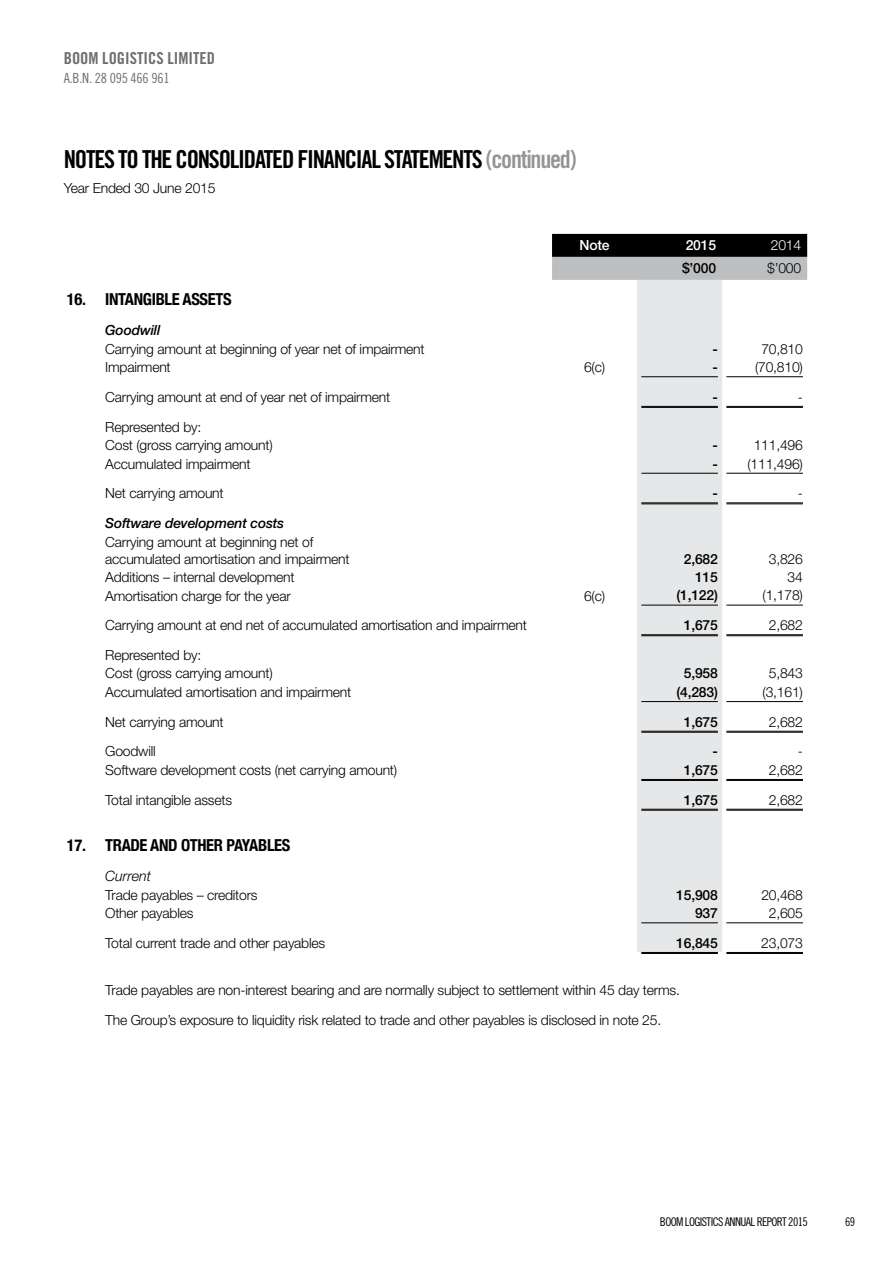
<style>
.page{position:relative;width:893px;height:1263px;background:#fff}
.page>*{position:absolute;margin:0;border:0;box-sizing:border-box;transform-origin:0 0}
.t1{font:24.75px "Trade Gothic Bold Cond Twenty";letter-spacing:-.05em;color:#000}
.t2{font:700 condensed 16.5px "Helvetica Neue";letter-spacing:-.02em;color:#000}
.t3{font:16.5px "Trade Gothic Bold Cond Twenty";color:#6d6e71}
.t4{font:italic 300 14.25px "Helvetica Neue";color:#000}
.t5{font:300 13.95px/18.5px "Helvetica Neue LT Pro";letter-spacing:-.015em;color:#000}
.t6{font:500 13.95px "Helvetica Neue LT Pro";letter-spacing:-.015em;color:#000}
.t7{font:italic 500 13.95px "Helvetica Neue";letter-spacing:-.015em;color:#000}
.t8{font:13.95px "Trade Gothic Cond Eighteen";letter-spacing:-.015em;color:#6d6e71}
.t9{font:500 13.95px "Helvetica Neue LT Pro";letter-spacing:-.015em;color:#fff}
.t10{font:300 13.95px "Helvetica Neue LT Pro";color:#fff}
.t11{font:12px "Trade Gothic Cond Eighteen";letter-spacing:-.05em;color:#000}
.s1{color:#939598}
.s2{font-weight:500}
</style>
<div class="page">
<svg style="left:552px;top:234px;width:255px;height:46px;background:#5f6061"></svg>
<div style="left:637px;top:280px;width:85px;height:672px;background:#e6e7e8"></div>
<hr style="left:641px;top:376px;width:77px;height:1px;background:#000">
<hr style="left:726px;top:376px;width:77px;height:1px;background:#000">
<hr style="left:641px;top:406px;width:77px;height:1px;background:#000">
<hr style="left:641px;top:407px;width:77px;height:1px;background:#000">
<hr style="left:726px;top:406px;width:77px;height:1px;background:#000">
<hr style="left:726px;top:407px;width:77px;height:1px;background:#000">
<hr style="left:641px;top:473px;width:77px;height:1px;background:#000">
<hr style="left:726px;top:473px;width:77px;height:1px;background:#000">
<hr style="left:641px;top:503px;width:77px;height:1px;background:#000">
<hr style="left:641px;top:504px;width:77px;height:1px;background:#000">
<hr style="left:726px;top:503px;width:77px;height:1px;background:#000">
<hr style="left:726px;top:504px;width:77px;height:1px;background:#000">
<hr style="left:641px;top:605px;width:77px;height:1px;background:#000">
<hr style="left:726px;top:605px;width:77px;height:1px;background:#000">
<hr style="left:641px;top:634px;width:77px;height:1px;background:#000">
<hr style="left:641px;top:635px;width:77px;height:1px;background:#000">
<hr style="left:726px;top:634px;width:77px;height:1px;background:#000">
<hr style="left:726px;top:635px;width:77px;height:1px;background:#000">
<hr style="left:641px;top:701px;width:77px;height:1px;background:#000">
<hr style="left:726px;top:701px;width:77px;height:1px;background:#000">
<hr style="left:641px;top:731px;width:77px;height:1px;background:#000">
<hr style="left:641px;top:732px;width:77px;height:1px;background:#000">
<hr style="left:726px;top:731px;width:77px;height:1px;background:#000">
<hr style="left:726px;top:732px;width:77px;height:1px;background:#000">
<hr style="left:641px;top:779px;width:77px;height:1px;background:#000">
<hr style="left:641px;top:780px;width:77px;height:1px;background:#000">
<hr style="left:726px;top:779px;width:77px;height:1px;background:#000">
<hr style="left:726px;top:780px;width:77px;height:1px;background:#000">
<hr style="left:641px;top:809px;width:77px;height:1px;background:#000">
<hr style="left:641px;top:810px;width:77px;height:1px;background:#000">
<hr style="left:726px;top:809px;width:77px;height:1px;background:#000">
<hr style="left:726px;top:810px;width:77px;height:1px;background:#000">
<hr style="left:641px;top:922px;width:77px;height:1px;background:#000">
<hr style="left:726px;top:922px;width:77px;height:1px;background:#000">
<hr style="left:641px;top:952px;width:77px;height:1px;background:#000">
<hr style="left:641px;top:953px;width:77px;height:1px;background:#000">
<hr style="left:726px;top:952px;width:77px;height:1px;background:#000">
<hr style="left:726px;top:953px;width:77px;height:1px;background:#000">
<p class="t3" style="left:64px;top:48px;width:153px">BOOM LOGISTICS LIMITED</p>
<p class="t8" style="left:64px;top:69px;width:107px">A.B.N. 28 095 466 961</p>
<h1 class="t1" style="left:64px;top:144px;width:514px">NOTES TO THE CONSOLIDATED FINANCIAL STATEMENTS <span class="s1">(CONTINUED)</span></h1>
<p class="t5" style="left:64px;top:179px;width:153px">Year Ended 30 June 2015</p>
<p class="t9" style="left:579px;top:237px;width:32px">Note</p>
<p class="t9" style="left:686px;top:237px;width:32px">2015</p>
<p class="t10" style="left:771px;top:237px;width:32px">2014</p>
<p class="t6" style="left:682px;top:260px;width:36px">$’000</p>
<p class="t5" style="left:767px;top:259px;width:36px">$’000</p>
<p class="t2" style="left:67px;top:290px;width:166px">16. INTANGIBLE ASSETS</p>
<p class="t7" style="left:105px;top:322px;width:57px">Goodwill</p>
<p class="t5" style="left:105px;top:339px;width:321px">Carrying amount at beginning of year net of impairment</p>
<p class="t6" style="left:712px;top:340px;width:7px">-</p>
<p class="t5" style="left:761px;top:339px;width:43px">70,810</p>
<p class="t5" style="left:105px;top:358px;width:67px">Impairment</p>
<p class="t5" style="left:584px;top:358px;width:23px">6(c)</p>
<p class="t6" style="left:712px;top:359px;width:7px">-</p>
<p class="t5" style="left:755px;top:358px;width:49px">(70,810)</p>
<p class="t5" style="left:105px;top:387px;width:286px">Carrying amount at end of year net of impairment</p>
<p class="t6" style="left:712px;top:388px;width:7px">-</p>
<p class="t5" style="left:798px;top:387px;width:7px">-</p>
<p class="t5" style="left:105px;top:417px;width:169px">Represented by:<br>Cost (gross carrying amount)</p>
<p class="t6" style="left:712px;top:437px;width:7px">-</p>
<p class="t5" style="left:754px;top:436px;width:51px">111,496</p>
<p class="t5" style="left:105px;top:454px;width:147px">Accumulated impairment</p>
<p class="t5" style="left:712px;top:454px;width:92px"><span class="s2">-</span> (111,496)</p>
<p class="t5" style="left:105px;top:484px;width:120px">Net carrying amount</p>
<p class="t6" style="left:712px;top:485px;width:7px">-</p>
<p class="t5" style="left:798px;top:484px;width:7px">-</p>
<p class="t7" style="left:105px;top:515px;width:181px">Software development costs</p>
<p class="t5" style="left:105px;top:533px;width:246px;line-height:17px">Carrying amount at beginning net of accumulated amortisation and impairment</p>
<p class="t6" style="left:684px;top:550px;width:36px">2,682</p>
<p class="t5" style="left:769px;top:549px;width:36px">3,826</p>
<p class="t5" style="left:105px;top:567px;width:191px">Additions – internal development</p>
<p class="t6" style="left:695px;top:569px;width:24px">115</p>
<p class="t5" style="left:788px;top:567px;width:17px">34</p>
<p class="t5" style="left:105px;top:586px;width:187px">Amortisation charge for the year</p>
<p class="t5" style="left:584px;top:586px;width:23px">6(c)</p>
<p class="t6" style="left:676px;top:587px;width:43px">(1,122)</p>
<p class="t5" style="left:763px;top:586px;width:42px">(1,178)</p>
<p class="t5" style="left:105px;top:616px;width:423px">Carrying amount at end net of accumulated amortisation and impairment</p>
<p class="t6" style="left:684px;top:617px;width:36px">1,675</p>
<p class="t5" style="left:769px;top:616px;width:36px">2,682</p>
<p class="t5" style="left:105px;top:645px;width:169px">Represented by:<br>Cost (gross carrying amount)</p>
<p class="t6" style="left:684px;top:665px;width:36px">5,958</p>
<p class="t5" style="left:769px;top:664px;width:36px">5,843</p>
<p class="t5" style="left:105px;top:682px;width:248px">Accumulated amortisation and impairment</p>
<p class="t6" style="left:676px;top:684px;width:43px">(4,283)</p>
<p class="t5" style="left:763px;top:682px;width:42px">(3,161)</p>
<p class="t5" style="left:105px;top:712px;width:120px">Net carrying amount</p>
<p class="t6" style="left:684px;top:713px;width:36px">1,675</p>
<p class="t5" style="left:769px;top:712px;width:36px">2,682</p>
<p class="t5" style="left:105px;top:742px;width:52px">Goodwill</p>
<p class="t6" style="left:712px;top:743px;width:7px">-</p>
<p class="t5" style="left:798px;top:742px;width:7px">-</p>
<p class="t5" style="left:105px;top:760px;width:293px">Software development costs (net carrying amount)</p>
<p class="t6" style="left:684px;top:762px;width:36px">1,675</p>
<p class="t5" style="left:769px;top:760px;width:36px">2,682</p>
<p class="t5" style="left:105px;top:790px;width:128px">Total intangible assets</p>
<p class="t6" style="left:684px;top:791px;width:36px">1,675</p>
<p class="t5" style="left:769px;top:790px;width:36px">2,682</p>
<p class="t2" style="left:67px;top:836px;width:225px">17. TRADE AND OTHER PAYABLES</p>
<p class="t4" style="left:105px;top:868px;width:47px">Current</p>
<p class="t5" style="left:105px;top:885px;width:154px">Trade payables – creditors</p>
<p class="t6" style="left:676px;top:886px;width:43px">15,908</p>
<p class="t5" style="left:761px;top:885px;width:43px">20,468</p>
<p class="t5" style="left:105px;top:904px;width:90px">Other payables</p>
<p class="t6" style="left:695px;top:905px;width:24px">937</p>
<p class="t5" style="left:769px;top:904px;width:36px">2,605</p>
<p class="t5" style="left:105px;top:933px;width:221px">Total current trade and other payables</p>
<p class="t6" style="left:676px;top:934px;width:43px">16,845</p>
<p class="t5" style="left:761px;top:933px;width:43px">23,073</p>
<p class="t5" style="left:105px;top:975px;width:576px;line-height:29.7px">Trade payables are non-interest bearing and are normally subject to settlement within 45 day terms.<br>The Group’s exposure to liquidity risk related to trade and other payables is disclosed in note 25.</p>
<p class="t11" style="left:660px;top:1214px;width:149px">BOOM LOGISTICS ANNUAL REPORT 2015</p>
<p class="t11" style="left:845px;top:1214px;width:12px">69</p>
</div>
